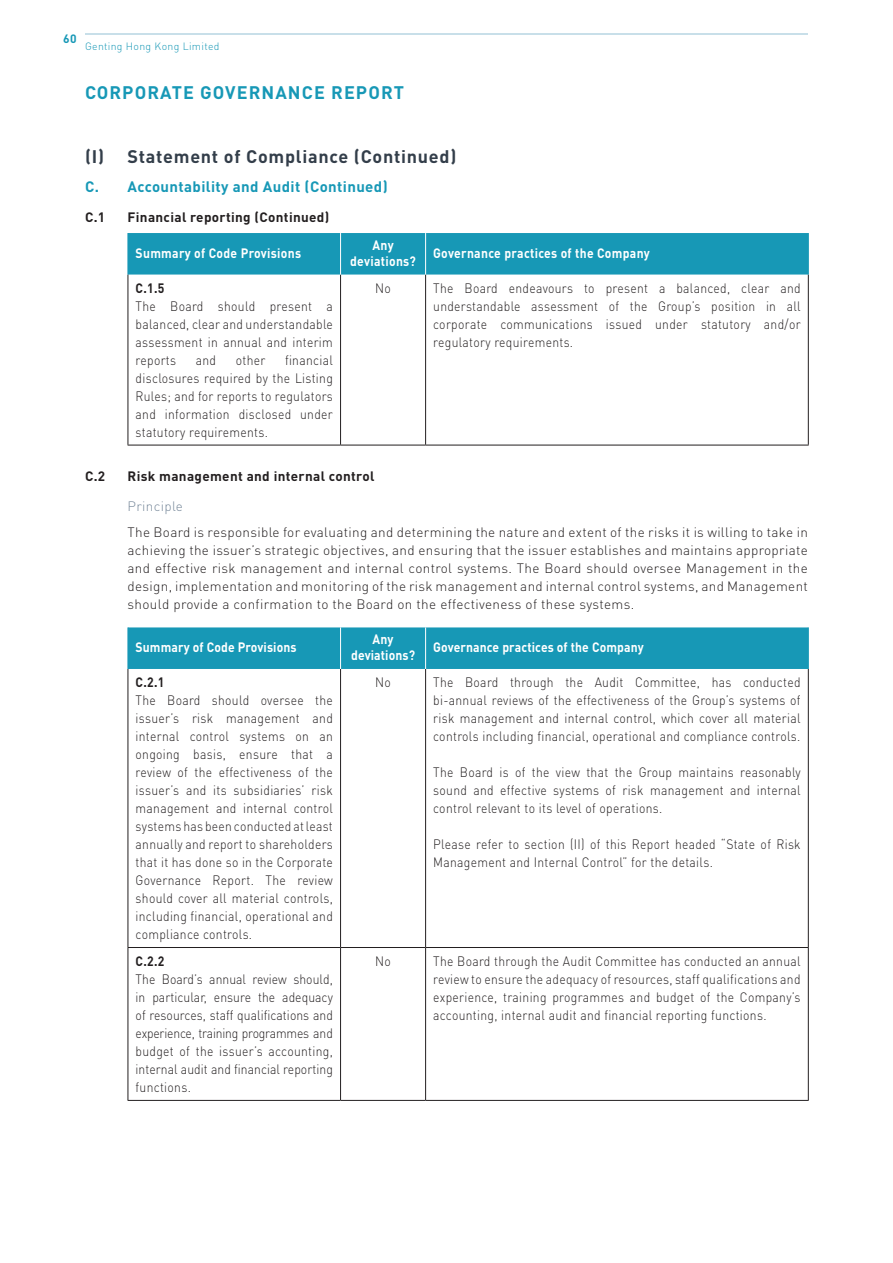
<style>
.page{position:relative;width:893px;height:1263px;background:#fff}
.page>*{position:absolute;margin:0;border:0;box-sizing:border-box;transform-origin:0 0}
.t1{font:700 18px "DIN Pro";letter-spacing:.04em;color:#333e4a}
.t2{font:700 18px "DIN Pro";letter-spacing:.06em;color:#1798b6}
.t3{font:700 15px "DIN Pro";letter-spacing:.025em;color:#1798b6}
.t4{font:300 13.5px/18px "DIN Pro";letter-spacing:.025em;color:#231f20;text-align:justify;scale:.9 1}
.t5{font:300 13.5px/18px "DIN Pro";letter-spacing:.025em;color:#231f20;text-align:justify}
.t6{font:700 13.5px/16.5px "DIN Pro";letter-spacing:.01em;color:#fff;text-align:center;scale:.9 1}
.t7{font:700 13.5px "DIN Pro";letter-spacing:.025em;color:#231f20}
.t8{font:700 13.5px "DIN Pro";letter-spacing:.025em;color:#231f20;scale:.9 1}
.t9{font:300 13.5px "DIN Pro";letter-spacing:.025em;color:#77889a}
.t10{font:700 12px "DIN Pro";color:#1798b6}
.t11{font:300 10.5px "DIN Pro";letter-spacing:.03em;color:#1798b6}
</style>
<div class="page">
<hr style="left:85px;top:33px;width:723px;height:2px;background:#c8dfe9">
<div style="left:129px;top:233px;width:679px;height:42px;background:#1798b6"></div>
<hr style="left:128px;top:275px;width:1px;height:170px;background:#231f20">
<hr style="left:340px;top:275px;width:1px;height:170px;background:#231f20">
<hr style="left:425px;top:275px;width:1px;height:170px;background:#231f20">
<hr style="left:808px;top:275px;width:1px;height:170px;background:#231f20">
<hr style="left:128px;top:445px;width:213px;height:1px;background:#231f20">
<hr style="left:341px;top:445px;width:85px;height:1px;background:#231f20">
<hr style="left:426px;top:445px;width:383px;height:1px;background:#231f20">
<hr style="left:128px;top:233px;width:1px;height:42px;background:#1798b6">
<hr style="left:808px;top:233px;width:1px;height:42px;background:#1798b6">
<hr style="left:340px;top:233px;width:1px;height:42px;background:#fff">
<hr style="left:425px;top:233px;width:1px;height:42px;background:#fff">
<div style="left:129px;top:627px;width:679px;height:42px;background:#1798b6"></div>
<hr style="left:128px;top:669px;width:1px;height:278px;background:#231f20">
<hr style="left:340px;top:669px;width:1px;height:278px;background:#231f20">
<hr style="left:425px;top:669px;width:1px;height:278px;background:#231f20">
<hr style="left:808px;top:669px;width:1px;height:278px;background:#231f20">
<hr style="left:128px;top:947px;width:213px;height:1px;background:#231f20">
<hr style="left:128px;top:948px;width:1px;height:152px;background:#231f20">
<hr style="left:341px;top:947px;width:85px;height:1px;background:#231f20">
<hr style="left:340px;top:948px;width:1px;height:152px;background:#231f20">
<hr style="left:426px;top:947px;width:383px;height:1px;background:#231f20">
<hr style="left:425px;top:948px;width:1px;height:152px;background:#231f20">
<hr style="left:808px;top:948px;width:1px;height:152px;background:#231f20">
<hr style="left:128px;top:1100px;width:213px;height:1px;background:#231f20">
<hr style="left:341px;top:1100px;width:85px;height:1px;background:#231f20">
<hr style="left:426px;top:1100px;width:383px;height:1px;background:#231f20">
<hr style="left:128px;top:627px;width:1px;height:42px;background:#1798b6">
<hr style="left:808px;top:627px;width:1px;height:42px;background:#1798b6">
<hr style="left:340px;top:627px;width:1px;height:42px;background:#fff">
<hr style="left:425px;top:627px;width:1px;height:42px;background:#fff">
<p class="t10" style="left:63px;top:31px;width:15px">60</p>
<p class="t11" style="left:85px;top:39px;width:136px">Genting Hong Kong Limited</p>
<h1 class="t2" style="left:85px;top:80px;width:320px">CORPORATE GOVERNANCE REPORT</h1>
<h1 class="t1" style="left:85px;top:144px;width:373px">(I) Statement of Compliance (Continued)</h1>
<p class="t3" style="left:85px;top:176px;width:304px">C. Accountability and Audit (Continued)</p>
<p class="t7" style="left:85px;top:207px;width:22px">C.1</p>
<p class="t7" style="left:128px;top:207px;width:203px">Financial reporting (Continued)</p>
<p class="t6" style="left:136px;top:244px;width:185px">Summary of Code Provisions</p>
<p class="t6" style="left:350px;top:236px;width:75px">Any deviations?</p>
<p class="t6" style="left:433px;top:244px;width:242px">Governance practices of the Company</p>
<p class="t8" style="left:136px;top:278px;width:34px">C.1.5</p>
<p class="t4" style="left:136px;top:296px;width:221px">The Board should present a balanced, clear and understandable assessment in annual and interim reports</p>
<p class="t4" style="left:375px;top:278px;width:19px">No</p>
<p class="t4" style="left:433px;top:278px;width:410px">The Board endeavours to present a balanced, clear and understandable assessment of the Group’s position in all corporate communications issued under statutory and/or regulatory requirements.</p>
<p class="t4" style="left:136px;top:350px;width:221px;text-indent:149px">financial disclosures required by the Listing Rules; and for reports to regulators and information disclosed under statutory requirements.</p>
<p class="t4" style="left:196px;top:350px;width:24px">and</p>
<p class="t4" style="left:236px;top:350px;width:34px">other</p>
<p class="t7" style="left:85px;top:467px;width:22px">C.2</p>
<p class="t7" style="left:128px;top:467px;width:248px">Risk management and internal control</p>
<p class="t9" style="left:128px;top:497px;width:57px">Principle</p>
<p class="t5" style="left:128px;top:523px;width:682px">The Board is responsible for evaluating and determining the nature and extent of the risks it is willing to take in achieving the issuer’s strategic objectives, and ensuring that the issuer establishes and maintains appropriate and effective risk management and internal control systems. The Board should oversee Management in the design, implementation and monitoring of the risk management and internal control systems, and Management should provide a confirmation to the Board on the effectiveness of these systems.</p>
<p class="t6" style="left:136px;top:638px;width:180px">Summary of Code Provisions</p>
<p class="t6" style="left:351px;top:630px;width:73px">Any deviations?</p>
<p class="t6" style="left:433px;top:638px;width:235px">Governance practices of the Company</p>
<p class="t8" style="left:136px;top:673px;width:34px">C.2.1</p>
<p class="t4" style="left:136px;top:690px;width:221px">The Board should oversee the issuer’s risk management and internal control systems on an ongoing basis, ensure that a review of the effectiveness of the issuer’s and its subsidiaries’ risk management and internal control systems has been conducted at least annually and report to shareholders that it has done so in the Corporate Governance Report. The review should cover all material controls, including financial, operational and compliance controls.</p>
<p class="t4" style="left:375px;top:672px;width:19px">No</p>
<p class="t4" style="left:433px;top:672px;width:410px">The Board through the Audit Committee, has conducted bi-annual reviews of the effectiveness of the Group’s systems of risk management and internal control, which cover all material controls including financial, operational and compliance controls.</p>
<p class="t4" style="left:433px;top:762px;width:410px">The Board is of the view that the Group maintains reasonably sound and effective systems of risk management and internal control relevant to its level of operations.</p>
<p class="t4" style="left:433px;top:834px;width:410px">Please refer to section (II) of this Report headed “State of Risk<br>Management and Internal Control” for the details.</p>
<p class="t8" style="left:136px;top:952px;width:34px">C.2.2</p>
<p class="t4" style="left:136px;top:969px;width:221px">The Board’s annual review should, in particular, ensure the adequacy of resources, staff qualifications and experience, training programmes and budget of the issuer’s accounting, internal audit and financial reporting functions.</p>
<p class="t4" style="left:375px;top:951px;width:19px">No</p>
<p class="t4" style="left:433px;top:951px;width:410px">The Board through the Audit Committee has conducted an annual review to ensure the adequacy of resources, staff qualifications and experience, training programmes and budget of the Company’s accounting, internal audit and financial reporting functions.</p>
</div>
